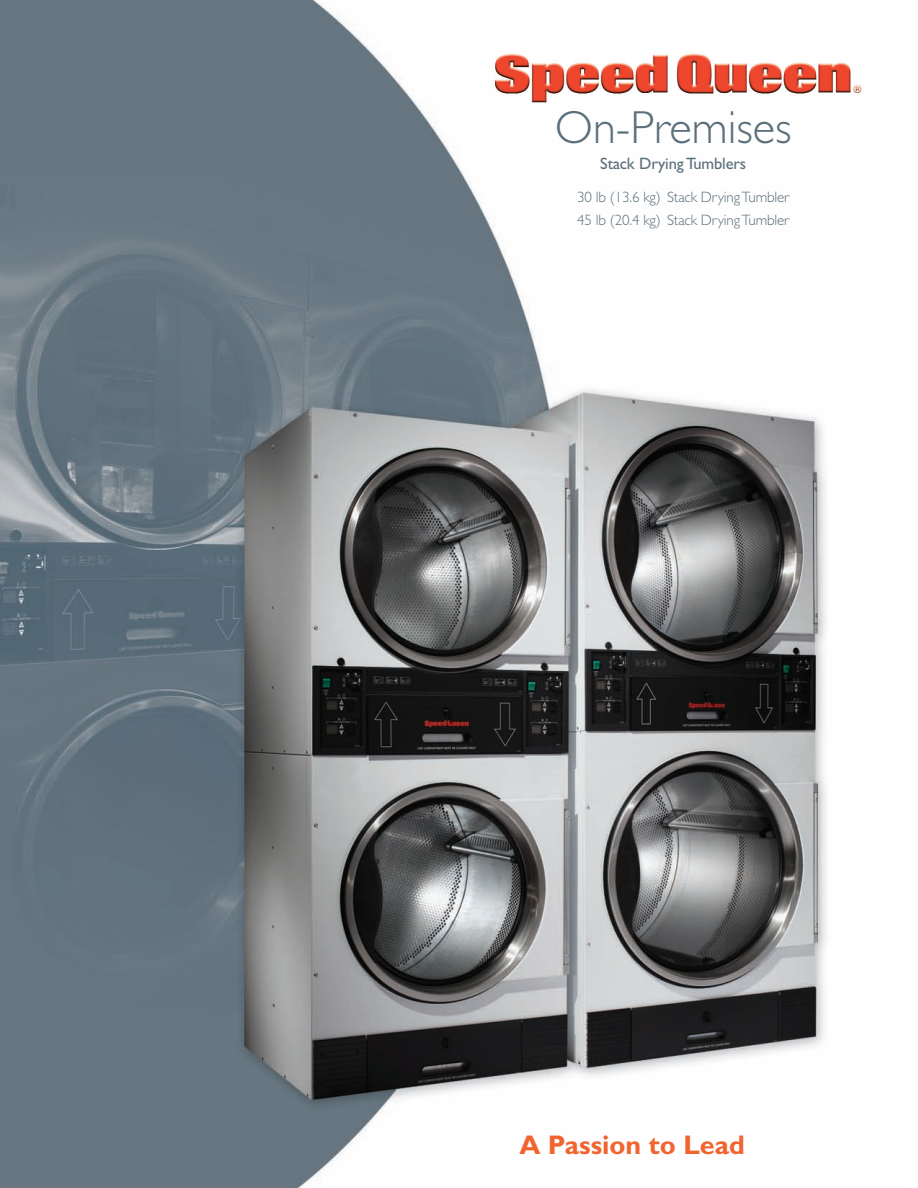
<style>
.page{position:relative;width:918px;height:1188px;background:#fff}
.page>*{position:absolute;margin:0;border:0;box-sizing:border-box;transform-origin:0 0}
.t1{font:300 46.5px "Gill Sans Std";color:#5b6f7b}
.t2{font:700 27px "Gill Sans Std";color:#f2642f}
.t3{font:16.5px "Gill Sans Std";letter-spacing:-.01em;color:#5b6f7b}
.t4{font:300 15px/22.5px "Gill Sans Std";letter-spacing:-.01em;color:#5b6f7b}
</style>
<div class="page">
<img style="left:0;top:0;width:827px;height:1188px">
<img style="left:495px;top:48px;width:367px;height:60px">
<h1 class="t1" style="left:555px;top:111px;width:238px">On-Premises</h1>
<p class="t3" style="left:600px;top:157px;width:147px">Stack Drying Tumblers</p>
<p class="t4" style="left:577px;top:187px;width:214px">30 lb (13.6 kg) Stack Drying Tumbler<br>45 lb (20.4 kg) Stack Drying Tumbler</p>
<h2 class="t2" style="left:519px;top:1129px;width:227px">A Passion to Lead</h2>
</div>
